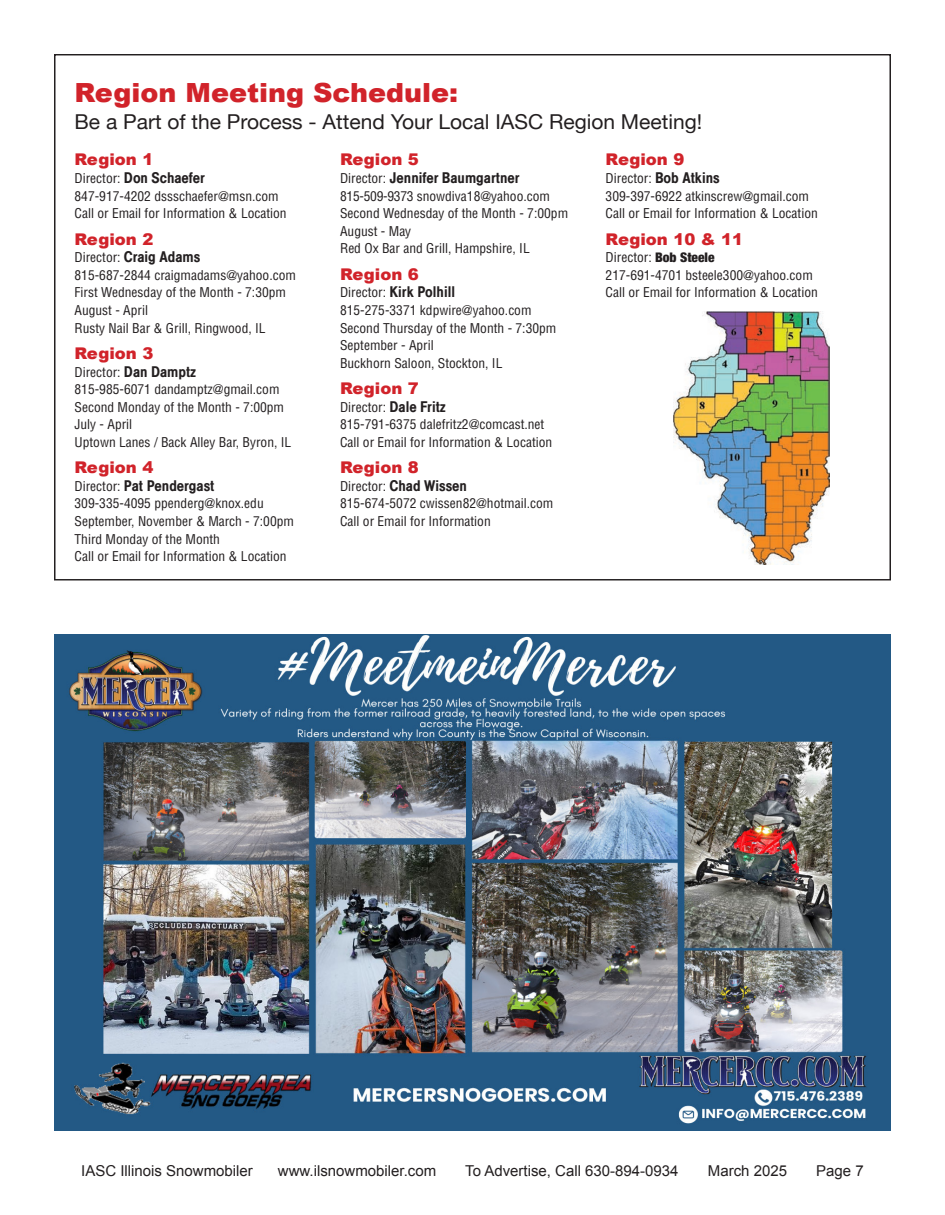
<style>
.page{position:relative;width:945px;height:1215px;background:#fff}
.page>*{position:absolute;margin:0;border:0;box-sizing:border-box;transform-origin:0 0}
.t1{font:900 26.4px "Arial";color:#d1232a}
.t2{font:20.55px "Helvetica Neue";color:#231f20}
.t3{font:16.2px/17.5px "Helvetica Medium Condensed Plain";color:#231f20}
.t4{font:900 16.2px "Arial";color:#d1232a}
.t5{font:15px "Arial";color:#231f20}
.t6{font:condensed 13.2px/17.5px "Helvetica";color:#231f20}
.s1{font-family:"Arial";font-weight:900;color:#d1232a}
.s2{font-family:"Helvetica";font-stretch:condensed;font-size:13.2px}
.s3{font-family:"Helvetica Medium Condensed Plain";font-stretch:normal;font-size:16.2px}
.s4{font-family:"Helvetica Neue";font-weight:900}
</style>
<div class="page">
<img style="left:673px;top:311px;width:157px;height:253px">
<img style="left:54px;top:634px;width:837px;height:496px">
<p class="t1" style="left:75px;top:73px;width:385px">Region Meeting Schedule:</p>
<p class="t2" style="left:75px;top:107px;width:629px">Be a Part of the Process - Attend Your Local IASC Region Meeting!</p>
<p class="t3" style="left:75px;top:151px;width:132px"><span class="s1">Region 1<br></span><span class="s2">Director:</span> Don Schaefer</p>
<p class="t6" style="left:75px;top:187px;width:214px">847-917-4202 dssschaefer@msn.com<br>Call or Email for Information &amp; Location</p>
<p class="t3" style="left:75px;top:231px;width:127px"><span class="s1">Region 2<br></span><span class="s2">Director:</span> Craig Adams</p>
<p class="t6" style="left:75px;top:266px;width:223px">815-687-2844 craigmadams@yahoo.com<br>First Wednesday of the Month - 7:30pm<br>August - April<br>Rusty Nail Bar &amp; Grill, Ringwood, IL</p>
<p class="t4" style="left:75px;top:341px;width:80px">Region 3</p>
<p class="t6" style="left:75px;top:363px;width:218px">Director: <span class="s3">Dan Damptz<br></span>815-985-6071 dandamptz@gmail.com<br>Second Monday of the Month - 7:00pm<br>July - April<br>Uptown Lanes / Back Alley Bar, Byron, IL</p>
<p class="t3" style="left:75px;top:459px;width:142px"><span class="s1">Region 4<br></span><span class="s2">Director:</span> Pat Pendergast</p>
<p class="t6" style="left:75px;top:495px;width:221px">309-335-4095 ppenderg@knox.edu September, November &amp; March - 7:00pm Third Monday of the Month<br>Call or Email for Information &amp; Location</p>
<p class="t4" style="left:606px;top:148px;width:80px">Region 9</p>
<p class="t6" style="left:606px;top:169px;width:214px">Director: <span class="s3">Bob Atkins<br></span>309-397-6922 atkinscrew@gmail.com<br>Call or Email for Information &amp; Location</p>
<p class="t4" style="left:606px;top:227px;width:139px">Region 10 &amp; 11</p>
<p class="t6" style="left:606px;top:249px;width:214px">Director: <span class="s4">Bob Steele<br></span>217-691-4701 bsteele300@yahoo.com<br>Call or Email for Information &amp; Location</p>
<p class="t3" style="left:340px;top:151px;width:181px"><span class="s1">Region 5<br></span><span class="s2">Director:</span> Jennifer Baumgartner</p>
<p class="t6" style="left:340px;top:187px;width:230px">815-509-9373 snowdiva18@yahoo.com<br>Second Wednesday of the Month - 7:00pm<br>August - May<br>Red Ox Bar and Grill, Hampshire, IL</p>
<p class="t3" style="left:340px;top:266px;width:117px"><span class="s1">Region 6<br></span><span class="s2">Director:</span> Kirk Polhill</p>
<p class="t6" style="left:340px;top:301px;width:218px">815-275-3371 kdpwire@yahoo.com<br>Second Thursday of the Month - 7:30pm<br>September - April<br>Buckhorn Saloon, Stockton, IL</p>
<p class="t4" style="left:340px;top:377px;width:80px">Region 7</p>
<p class="t6" style="left:340px;top:398px;width:214px">Director: <span class="s3">Dale Fritz<br></span>815-791-6375 dalefritz2@comcast.net<br>Call or Email for Information &amp; Location</p>
<p class="t3" style="left:340px;top:459px;width:128px"><span class="s1">Region 8<br></span><span class="s2">Director:</span> Chad Wissen</p>
<p class="t6" style="left:340px;top:495px;width:215px">815-674-5072 cwissen82@hotmail.com<br>Call or Email for Information</p>
<p class="t5" style="left:81px;top:1161px;width:173px">IASC Illinois Snowmobiler</p>
<p class="t5" style="left:278px;top:1161px;width:160px">www.ilsnowmobiler.com</p>
<p class="t5" style="left:465px;top:1161px;width:215px">To Advertise, Call 630-894-0934</p>
<p class="t5" style="left:708px;top:1161px;width:81px">March 2025</p>
<p class="t5" style="left:816px;top:1161px;width:49px">Page 7</p>
</div>
